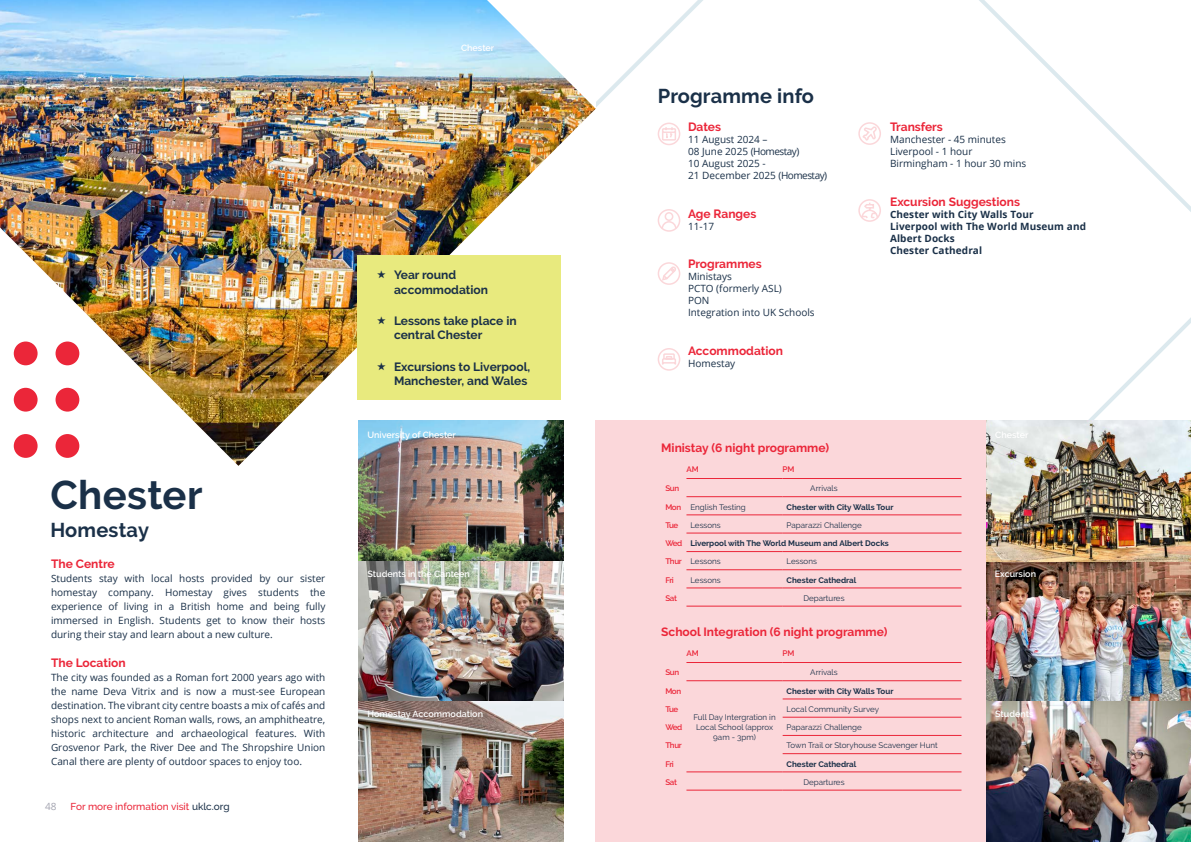
<style>
.page{position:relative;width:1191px;height:842px;background:#fff}
.page>*{position:absolute;margin:0;border:0;box-sizing:border-box;transform-origin:0 0}
.t1{font:700 40px "Raleway";letter-spacing:.01em;color:#1a3048}
.t2{font:700 20px "Raleway";letter-spacing:.01em;color:#1a3048}
.t3{font:700 12px "Raleway";color:#eb2639}
.t4{font:700 12px/14.4px "Raleway";color:#1a3048}
.t5{font:10px/14px "Open Sans";color:#1a3048;text-align:justify}
.t6{font:700 10px/12px "Open Sans";letter-spacing:.01em;color:#1a3048}
.t7{font:500 10px "Raleway";color:#eb2639}
.t8{font:10px "Open Sans";color:#a3a4b0}
.t9{font:600 9px "Raleway";color:#fff}
.t10{font:8px/9.6px "Raleway";color:#1a3048;text-align:center}
.t11{font:700 8px "Raleway";color:#1a3048}
.t12{font:600 8px "Raleway";letter-spacing:-.05em;color:#eb2639}
.s1{color:#1a3048}
</style>
<div class="page">
<svg style="left:596px;top:0;width:595px;height:421px"></svg>
<div style="left:595px;top:421px;width:596px;height:421px;background:#fbd7da"></div>
<img style="left:0;top:0;width:596px;height:466px">
<svg style="left:660px;top:211px;width:17px;height:19px"></svg>
<div style="left:657px;top:209px;width:23px;height:23px;border:2px solid #fbd7da;border-radius:50%"></div>
<svg style="left:661px;top:353px;width:16px;height:13px"></svg>
<div style="left:657px;top:348px;width:23px;height:23px;border:2px solid #fbd7da;border-radius:50%"></div>
<svg style="left:661px;top:126px;width:16px;height:15px"></svg>
<div style="left:657px;top:123px;width:23px;height:22px;border:2px solid #fbd7da;border-radius:50%"></div>
<svg style="left:661px;top:266px;width:16px;height:16px"></svg>
<div style="left:657px;top:262px;width:23px;height:23px;border:2px solid #fbd7da;border-radius:50%"></div>
<div style="left:858px;top:122px;width:23px;height:23px;border:2px solid #fbd7da;border-radius:50%"></div>
<svg style="left:861px;top:126px;width:17px;height:16px"></svg>
<svg style="left:860px;top:201px;width:19px;height:19px"></svg>
<div style="left:858px;top:199px;width:23px;height:23px;border:2px solid #fbd7da;border-radius:50%"></div>
<div style="left:357px;top:255px;width:204px;height:145px;background:#e8ea7e"></div>
<img style="left:359px;top:421px;width:204px;height:421px">
<img style="left:986px;top:421px;width:205px;height:421px">
<hr style="left:686px;top:478px;width:96px;height:1px;background:#eb2639">
<hr style="left:782px;top:478px;width:179px;height:1px;background:#eb2639">
<hr style="left:686px;top:496px;width:96px;height:1px;background:#eb2639">
<hr style="left:782px;top:496px;width:179px;height:1px;background:#eb2639">
<hr style="left:686px;top:515px;width:96px;height:1px;background:#eb2639">
<hr style="left:782px;top:515px;width:179px;height:1px;background:#eb2639">
<hr style="left:686px;top:533px;width:96px;height:1px;background:#eb2639">
<hr style="left:782px;top:533px;width:179px;height:1px;background:#eb2639">
<hr style="left:686px;top:551px;width:96px;height:1px;background:#eb2639">
<hr style="left:782px;top:551px;width:179px;height:1px;background:#eb2639">
<hr style="left:686px;top:570px;width:96px;height:1px;background:#eb2639">
<hr style="left:782px;top:570px;width:179px;height:1px;background:#eb2639">
<hr style="left:686px;top:588px;width:96px;height:1px;background:#eb2639">
<hr style="left:782px;top:588px;width:179px;height:1px;background:#eb2639">
<hr style="left:686px;top:606px;width:96px;height:1px;background:#eb2639">
<hr style="left:782px;top:606px;width:179px;height:1px;background:#eb2639">
<hr style="left:686px;top:662px;width:96px;height:1px;background:#eb2639">
<hr style="left:782px;top:662px;width:179px;height:1px;background:#eb2639">
<hr style="left:686px;top:680px;width:96px;height:1px;background:#eb2639">
<hr style="left:782px;top:680px;width:179px;height:1px;background:#eb2639">
<hr style="left:782px;top:699px;width:179px;height:1px;background:#eb2639">
<hr style="left:782px;top:717px;width:179px;height:1px;background:#eb2639">
<hr style="left:782px;top:735px;width:179px;height:1px;background:#eb2639">
<hr style="left:782px;top:753px;width:179px;height:1px;background:#eb2639">
<hr style="left:686px;top:772px;width:96px;height:1px;background:#eb2639">
<hr style="left:782px;top:772px;width:179px;height:1px;background:#eb2639">
<hr style="left:686px;top:790px;width:96px;height:1px;background:#eb2639">
<hr style="left:782px;top:790px;width:179px;height:1px;background:#eb2639">
<p class="t9" style="left:461px;top:43px;width:35px">Chester</p>
<p class="t1" style="left:50px;top:472px;width:154px">Chester</p>
<p class="t2" style="left:50px;top:518px;width:100px">Homestay</p>
<p class="t3" style="left:51px;top:557px;width:65px">The Centre</p>
<p class="t5" style="left:51px;top:571px;width:276px">Students stay with local hosts provided by our sister homestay company. Homestay gives students the experience of living in a British home and being fully immersed in English. Students get to know their hosts during their stay and learn about a new culture.</p>
<p class="t3" style="left:51px;top:655px;width:76px">The Location</p>
<p class="t5" style="left:51px;top:670px;width:276px">The city was founded as a Roman fort 2000 years ago with the name Deva Vitrix and is now a must-see European destination. The vibrant city centre boasts a mix of cafés and shops next to ancient Roman walls, rows, an amphitheatre, historic architecture and archaeological features. With Grosvenor Park, the River Dee and The Shropshire Union Canal there are plenty of outdoor spaces to enjoy too.</p>
<p class="t8" style="left:45px;top:799px;width:13px">48</p>
<p class="t7" style="left:71px;top:801px;width:160px">For more information visit <span class="s1">uklc.org</span></p>
<p class="t4" style="left:394px;top:268px;width:95px">Year round accommodation</p>
<p class="t4" style="left:394px;top:314px;width:124px">Lessons take place in central Chester</p>
<p class="t4" style="left:394px;top:359px;width:138px">Excursions to Liverpool,<br>Manchester, and Wales</p>
<p class="t9" style="left:367px;top:430px;width:90px">University of Chester</p>
<p class="t9" style="left:367px;top:568px;width:104px">Students in the Canteen</p>
<p class="t9" style="left:367px;top:709px;width:117px">Homestay Accommodation</p>
<p class="t2" style="left:657px;top:85px;width:158px">Programme info</p>
<p class="t3" style="left:688px;top:120px;width:35px">Dates</p>
<p class="t5" style="left:688px;top:134px;width:113px;line-height:12px">11 August 2024 –<br>08 June 2025 (Homestay)</p>
<p class="t5" style="left:688px;top:158px;width:141px;line-height:12px">10 August 2025 -<br>21 December 2025 (Homestay)</p>
<p class="t3" style="left:688px;top:207px;width:70px">Age Ranges</p>
<p class="t5" style="left:688px;top:219px;width:28px">11-17</p>
<p class="t3" style="left:688px;top:257px;width:75px">Programmes</p>
<p class="t5" style="left:688px;top:269px;width:45px">Ministays</p>
<p class="t5" style="left:688px;top:281px;width:95px">PCTO (formerly ASL)</p>
<p class="t5" style="left:688px;top:293px;width:23px">PON</p>
<p class="t5" style="left:688px;top:305px;width:128px">Integration into UK Schools</p>
<p class="t3" style="left:688px;top:344px;width:96px">Accommodation</p>
<p class="t5" style="left:688px;top:356px;width:49px">Homestay</p>
<p class="t3" style="left:661px;top:441px;width:169px">Ministay (6 night programme)</p>
<p class="t12" style="left:686px;top:465px;width:14px">AM</p>
<p class="t12" style="left:782px;top:465px;width:13px">PM</p>
<p class="t3" style="left:890px;top:120px;width:54px">Transfers</p>
<p class="t5" style="left:890px;top:133px;width:117px">Manchester - 45 minutes</p>
<p class="t5" style="left:890px;top:145px;width:84px">Liverpool - 1 hour</p>
<p class="t5" style="left:890px;top:157px;width:138px">Birmingham - 1 hour 30 mins</p>
<p class="t3" style="left:890px;top:195px;width:131px">Excursion Suggestions</p>
<p class="t6" style="left:890px;top:208px;width:145px">Chester with City Walls Tour</p>
<p class="t6" style="left:890px;top:220px;width:197px">Liverpool with The World Museum and<br>Albert Docks</p>
<p class="t6" style="left:890px;top:244px;width:93px">Chester Cathedral</p>
<p class="t9" style="left:995px;top:430px;width:35px">Chester</p>
<p class="t12" style="left:665px;top:484px;width:15px">Sun</p>
<p class="t10" style="left:810px;top:484px;width:29px">Arrivals</p>
<p class="t12" style="left:665px;top:502px;width:17px">Mon</p>
<p class="t10" style="left:690px;top:502px;width:57px">English Testing</p>
<p class="t11" style="left:786px;top:502px;width:108px">Chester with City Walls Tour</p>
<p class="t12" style="left:665px;top:520px;width:14px">Tue</p>
<p class="t10" style="left:690px;top:520px;width:32px">Lessons</p>
<p class="t10" style="left:786px;top:520px;width:77px">Paparazzi Challenge</p>
<p class="t12" style="left:665px;top:539px;width:18px">Wed</p>
<p class="t11" style="left:690px;top:539px;width:200px">Liverpool with The World Museum and Albert Docks</p>
<p class="t12" style="left:665px;top:557px;width:18px">Thur</p>
<p class="t10" style="left:690px;top:557px;width:32px">Lessons</p>
<p class="t10" style="left:786px;top:557px;width:32px">Lessons</p>
<p class="t12" style="left:665px;top:575px;width:10px">Fri</p>
<p class="t10" style="left:690px;top:575px;width:32px">Lessons</p>
<p class="t11" style="left:786px;top:575px;width:71px">Chester Cathedral</p>
<p class="t12" style="left:665px;top:593px;width:13px">Sat</p>
<p class="t10" style="left:803px;top:593px;width:43px">Departures</p>
<p class="t3" style="left:661px;top:625px;width:228px">School Integration (6 night programme)</p>
<p class="t12" style="left:686px;top:649px;width:14px">AM</p>
<p class="t12" style="left:782px;top:649px;width:13px">PM</p>
<p class="t12" style="left:665px;top:668px;width:15px">Sun</p>
<p class="t10" style="left:810px;top:668px;width:29px">Arrivals</p>
<p class="t12" style="left:665px;top:686px;width:17px">Mon</p>
<p class="t10" style="left:693px;top:713px;width:84px">Full Day Intergration in<br>Local School (approx<br>9am - 3pm)</p>
<p class="t11" style="left:786px;top:686px;width:108px">Chester with City Walls Tour</p>
<p class="t12" style="left:665px;top:704px;width:14px">Tue</p>
<p class="t10" style="left:786px;top:704px;width:94px">Local Community Survey</p>
<p class="t12" style="left:665px;top:723px;width:18px">Wed</p>
<p class="t10" style="left:786px;top:722px;width:77px">Paparazzi Challenge</p>
<p class="t12" style="left:665px;top:741px;width:18px">Thur</p>
<p class="t10" style="left:786px;top:741px;width:153px">Town Trail or Storyhouse Scavenger Hunt</p>
<p class="t12" style="left:665px;top:759px;width:10px">Fri</p>
<p class="t11" style="left:786px;top:759px;width:71px">Chester Cathedral</p>
<p class="t12" style="left:665px;top:777px;width:13px">Sat</p>
<p class="t10" style="left:803px;top:777px;width:43px">Departures</p>
<p class="t9" style="left:994px;top:568px;width:43px">Excursion</p>
<p class="t9" style="left:995px;top:709px;width:40px">Students</p>
</div>
